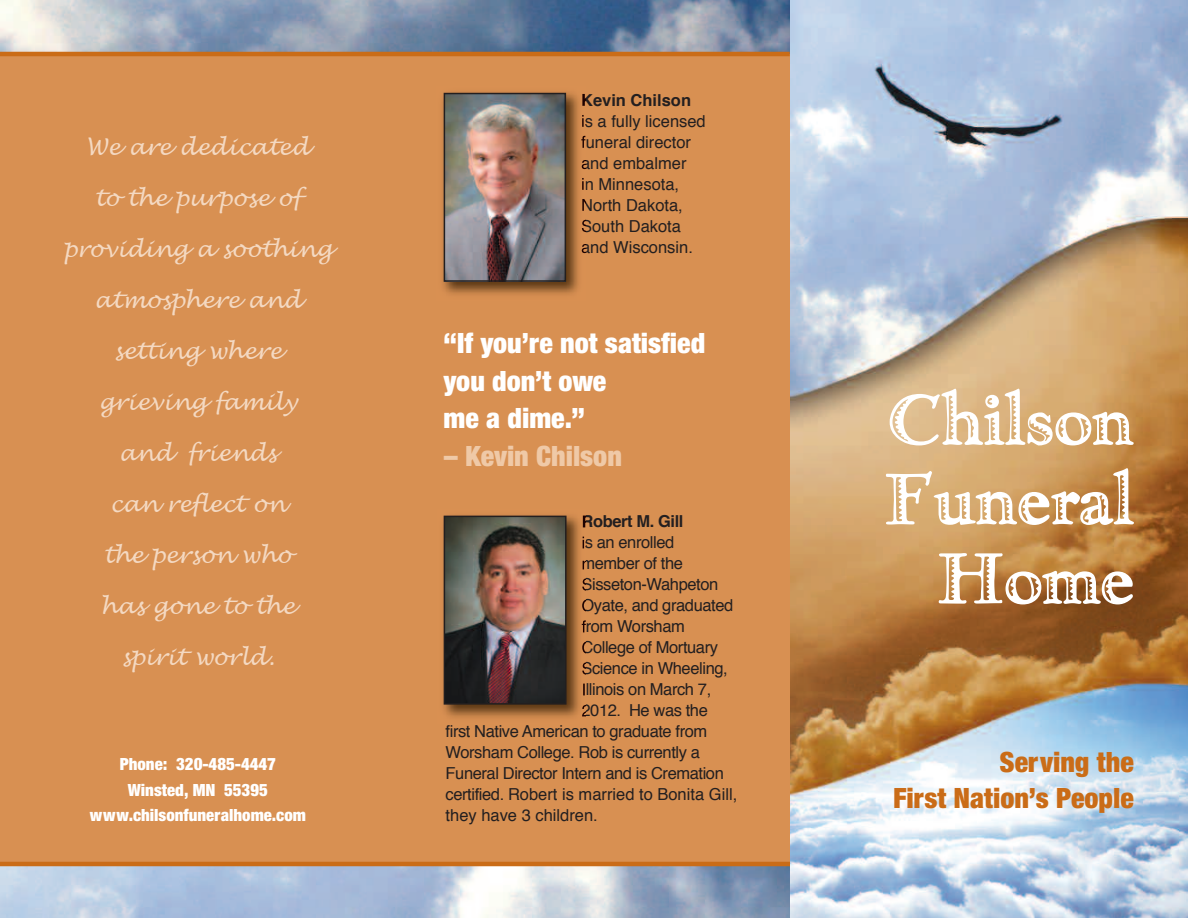
<style>
.page{position:relative;width:1188px;height:918px;background:#fff}
.page>*{position:absolute;margin:0;border:0;box-sizing:border-box;transform-origin:0 0}
.t1{font:75px/79.5px "Ramona";color:#fff;text-align:right}
.t2{font:30px/37.5px "Sans Black Condensed DTC";color:#fff}
.t3{font:30px/36px "Sans Black Condensed DTC";color:#ca6c17;text-align:right}
.t4{font:30px "Sans Black Condensed DTC";color:#efc9a7}
.t5{font:italic 22.5px "Lucida Handwriting";color:#f4d9c2}
.t6{font:18px/25.5px "Sans Black Condensed DTC";color:#fff;text-align:center}
.t7{font:16.5px "Helvetica";letter-spacing:-.025em;color:#231f20}
.t8{font:16.5px/21px "Helvetica";color:#231f20}
.t9{font:700 16.5px "Helvetica";letter-spacing:-.025em;color:#231f20}
.t10{font:700 16.5px "Helvetica";color:#231f20}
</style>
<div class="page">
<div style="left:0;top:17px;width:810px;height:901px;background:#d89052"></div>
<img style="left:0;top:0;width:790px;height:52px">
<img style="left:0;top:866px;width:790px;height:52px">
<hr style="left:0;top:52px;width:790px;height:4px;background:#ca6c17">
<hr style="left:0;top:862px;width:790px;height:4px;background:#ca6c17">
<img style="left:790px;top:0;width:398px;height:918px">
<img style="left:443px;top:515px;width:143px;height:203px">
<svg style="left:583px;top:515px;width:3px;height:13px"></svg>
<svg style="left:583px;top:537px;width:3px;height:12px"></svg>
<svg style="left:583px;top:560px;width:3px;height:10px"></svg>
<svg style="left:582px;top:578px;width:4px;height:13px"></svg>
<img style="left:582px;top:599px;width:4px;height:14px">
<svg style="left:582px;top:620px;width:4px;height:13px"></svg>
<img style="left:582px;top:641px;width:4px;height:14px">
<svg style="left:582px;top:662px;width:4px;height:13px"></svg>
<svg style="left:583px;top:684px;width:3px;height:12px"></svg>
<svg style="left:582px;top:705px;width:4px;height:12px"></svg>
<img style="left:447px;top:519px;width:117px;height:183px">
<div style="left:444px;top:516px;width:123px;height:189px;border:2px solid #231f20"></div>
<img style="left:442px;top:92px;width:143px;height:203px">
<svg style="left:582px;top:94px;width:3px;height:12px"></svg>
<svg style="left:582px;top:115px;width:3px;height:13px"></svg>
<svg style="left:581px;top:136px;width:4px;height:12px"></svg>
<svg style="left:582px;top:158px;width:3px;height:11px"></svg>
<svg style="left:582px;top:178px;width:3px;height:12px"></svg>
<svg style="left:582px;top:199px;width:3px;height:12px"></svg>
<svg style="left:582px;top:220px;width:3px;height:12px"></svg>
<svg style="left:582px;top:243px;width:3px;height:10px"></svg>
<img style="left:447px;top:96px;width:116px;height:183px">
<div style="left:444px;top:93px;width:122px;height:189px;border:2px solid #231f20"></div>
<h3 class="t5" style="left:86px;top:132px;width:224px">We are dedicated</h3>
<h3 class="t5" style="left:95px;top:183px;width:208px">to the purpose of</h3>
<h3 class="t5" style="left:63px;top:234px;width:271px">providing a soothing</h3>
<h3 class="t5" style="left:94px;top:285px;width:209px">atmosphere and</h3>
<h3 class="t5" style="left:113px;top:336px;width:170px">setting where</h3>
<h3 class="t5" style="left:99px;top:387px;width:200px">grieving family</h3>
<h3 class="t5" style="left:119px;top:438px;width:159px">and friends</h3>
<h3 class="t5" style="left:110px;top:489px;width:177px">can reflect on</h3>
<h3 class="t5" style="left:104px;top:540px;width:189px">the person who</h3>
<h3 class="t5" style="left:100px;top:591px;width:196px">has gone to the</h3>
<h3 class="t5" style="left:121px;top:642px;width:155px">spirit world.</h3>
<p class="t6" style="left:90px;top:751px;width:218px">Phone: 320-485-4447<br>Winsted, MN 55395 www.chilsonfuneralhome.com</p>
<p class="t10" style="left:581px;top:93px;width:112px">Kevin Chilson</p>
<p class="t8" style="left:581px;top:112px;width:126px">is a fully licensed funeral director and embalmer<br>in Minnesota,<br>North Dakota,<br>South Dakota and Wisconsin.</p>
<h2 class="t2" style="left:444px;top:324px;width:263px">“If you’re not satisfied you don’t owe<br>me a dime.”</h2>
<h2 class="t4" style="left:444px;top:438px;width:180px">– Kevin Chilson</h2>
<p class="t9" style="left:582px;top:515px;width:103px">Robert M. Gill</p>
<p class="t7" style="left:582px;top:536px;width:94px">is an enrolled</p>
<p class="t7" style="left:582px;top:557px;width:103px">member of the</p>
<p class="t7" style="left:582px;top:578px;width:138px">Sisseton-Wahpeton</p>
<p class="t7" style="left:582px;top:599px;width:153px">Oyate, and graduated</p>
<p class="t7" style="left:582px;top:620px;width:105px">from Worsham</p>
<p class="t7" style="left:582px;top:641px;width:138px">College of Mortuary</p>
<p class="t7" style="left:582px;top:662px;width:148px">Science in Wheeling,</p>
<p class="t7" style="left:582px;top:683px;width:131px">Illinois on March 7,</p>
<p class="t7" style="left:582px;top:704px;width:128px">2012. He was the</p>
<p class="t7" style="left:446px;top:725px;width:263px">first Native American to graduate from</p>
<p class="t7" style="left:446px;top:746px;width:256px">Worsham College. Rob is currently a</p>
<p class="t7" style="left:446px;top:767px;width:280px">Funeral Director Intern and is Cremation</p>
<p class="t8" style="left:446px;top:785px;width:293px">certified. Robert is married to Bonita Gill,</p>
<p class="t8" style="left:446px;top:806px;width:154px">they have 3 children.</p>
<h1 class="t1" style="left:886px;top:379px;width:250px">Chilson<br>Funeral<br>Home</h1>
<h2 class="t3" style="left:893px;top:743px;width:242px">Serving the<br>First Nation’s People</h2>
</div>
